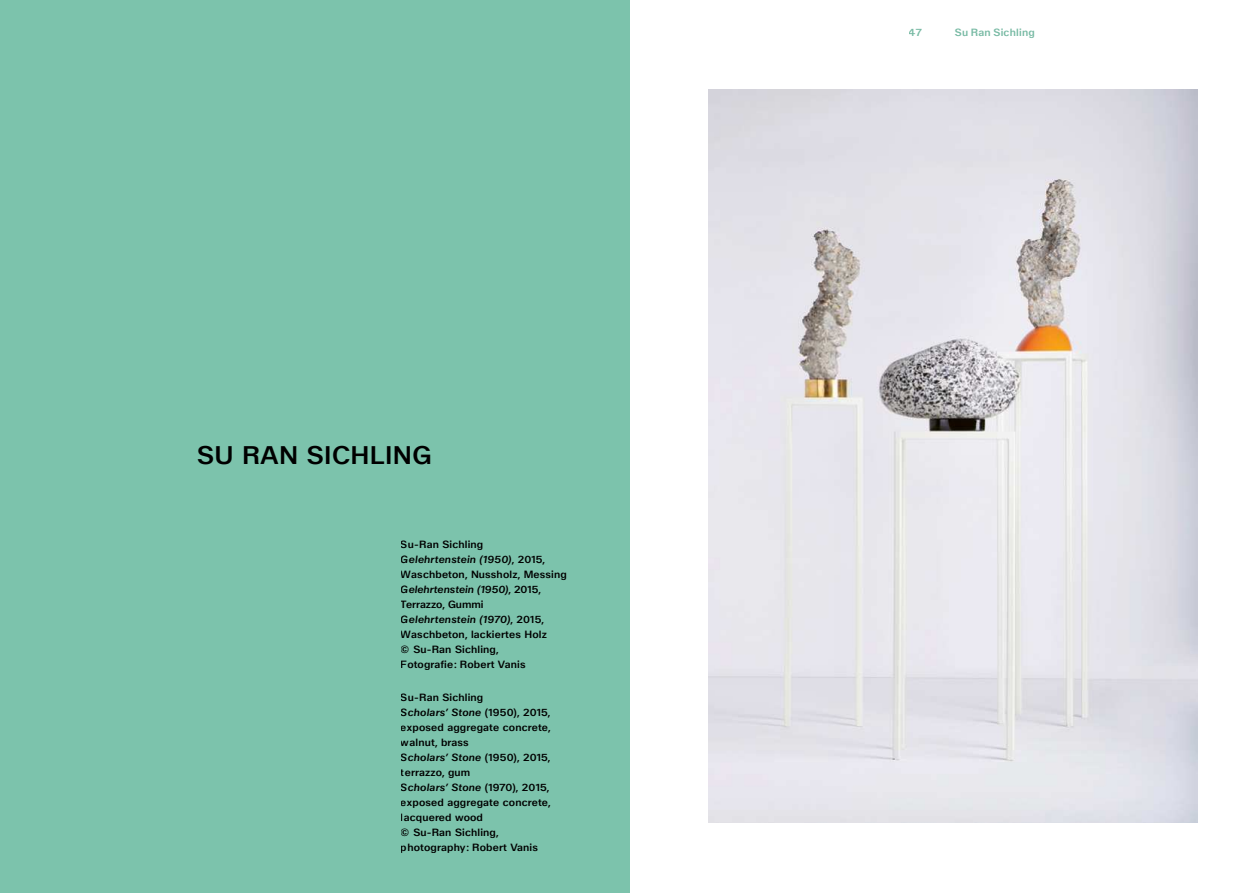
<style>
.page{position:relative;width:1259px;height:893px;background:#fff}
.page>*{position:absolute;margin:0;border:0;box-sizing:border-box;transform-origin:0 0}
.t1{font:500 25.5px "ABC Walter Neue";letter-spacing:.015em;color:#000}
.t2{font:500 10.5px/15px "ABC Walter Neue";letter-spacing:.015em;color:#000}
.t3{font:500 10.5px "ABC Walter Neue";letter-spacing:.025em;color:#78baa4}
.s1{font-style:italic}
</style>
<div class="page">
<div style="left:0;top:0;width:629px;height:893px;background:#7cc3ac"></div>
<img style="left:708px;top:89px;width:489px;height:734px">
<h1 class="t1" style="left:197px;top:440px;width:236px">SU RAN SICHLING</h1>
<p class="t2" style="left:401px;top:537px;width:167px">Su-Ran Sichling<br><span class="s1">Gelehrtenstein (1950)</span>, 2015,<br>Waschbeton, Nussholz, Messing<br><span class="s1">Gelehrtenstein (1950)</span>, 2015,<br>Terrazzo, Gummi<br><span class="s1">Gelehrtenstein (1970)</span>, 2015,<br>Waschbeton, lackiertes Holz<br>© Su-Ran Sichling,<br>Fotografie: Robert Vanis</p>
<p class="t2" style="left:401px;top:690px;width:151px">Su-Ran Sichling<br><span class="s1">Scholars’ Stone</span> (1950), 2015, exposed aggregate concrete, walnut, brass<br><span class="s1">Scholars’ Stone</span> (1950), 2015, terrazzo, gum<br><span class="s1">Scholars’ Stone</span> (1970), 2015, exposed aggregate concrete, lacquered wood<br>© Su-Ran Sichling, photography: Robert Vanis</p>
<p class="t3" style="left:909px;top:28px;width:15px">47</p>
<p class="t3" style="left:955px;top:28px;width:82px">Su Ran Sichling</p>
</div>
